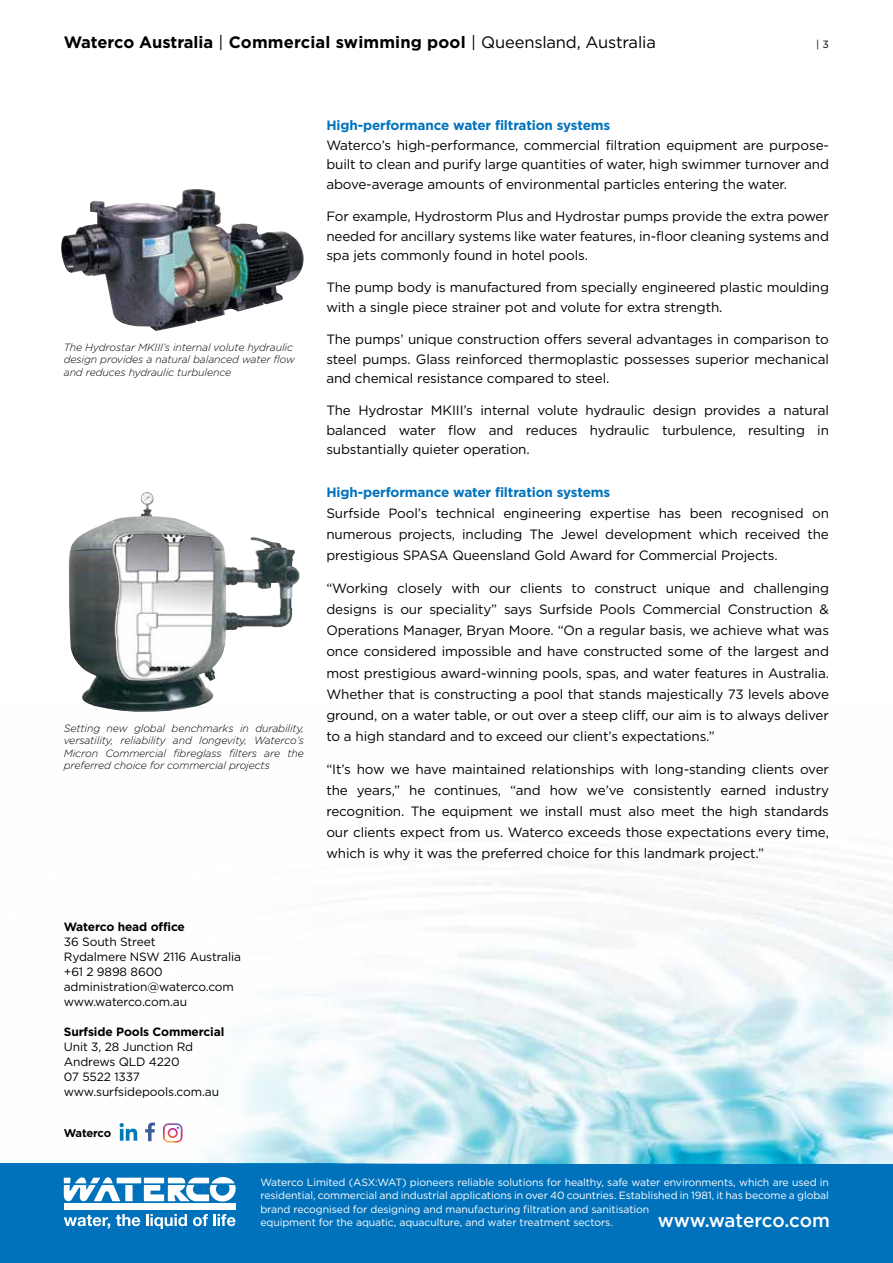
<style>
.page{position:relative;width:893px;height:1263px;background:#fff}
.page>*{position:absolute;margin:0;border:0;box-sizing:border-box;transform-origin:0 0}
.t1{font:500 18.75px "Gotham";letter-spacing:-.01em;color:#fff}
.t2{font:700 16.5px "Gotham HTF";color:#000}
.t3{font:13.5px/21px "Gotham HTF";letter-spacing:-.01em;color:#000;text-align:justify}
.t4{font:700 13.5px "Gotham HTF";letter-spacing:-.01em;color:#0072bc}
.t5{font:12px/15px "Gotham HTF";letter-spacing:-.01em;color:#000}
.t6{font:700 12px "Gotham HTF";letter-spacing:-.01em;color:#000}
.t7{font:700 11.25px "Gotham HTF";letter-spacing:-.025em;color:#000}
.t8{font:10.5px/13.5px "Gotham HTF";letter-spacing:-.01em;color:#fff}
.t9{font:italic 300 10.5px/12.6px "Gotham HTF";letter-spacing:-.01em;color:#000;text-align:justify}
.t10{font:10.5px "Gotham HTF";color:#000}
.s1{font-weight:400}
</style>
<div class="page">
<div style="left:0;top:1163px;width:893px;height:100px;background:#0072bc"></div>
<svg style="left:64px;top:1177px;width:56px;height:24px"></svg>
<div style="left:64px;top:1203px;width:172px;height:7px;background:#fff"></div>
<svg style="left:64px;top:1215px;width:46px;height:14px"></svg>
<svg style="left:116px;top:1214px;width:24px;height:12px"></svg>
<svg style="left:146px;top:1214px;width:41px;height:15px"></svg>
<svg style="left:193px;top:1214px;width:43px;height:12px"></svg>
<div style="left:125px;top:1185px;width:8px;height:16px;background:#fff"></div>
<div style="left:117px;top:1178px;width:24px;height:5px;background:#fff"></div>
<svg style="left:144px;top:1177px;width:92px;height:24px"></svg>
<img style="left:119px;top:863px;width:774px;height:300px">
<svg style="left:145px;top:1122px;width:10px;height:19px"></svg>
<svg style="left:163px;top:1123px;width:20px;height:19px"></svg>
<svg style="left:120px;top:1123px;width:17px;height:18px"></svg>
<img style="left:61px;top:189px;width:243px;height:142px">
<img style="left:69px;top:492px;width:231px;height:220px">
<p class="t2" style="left:64px;top:33px;width:594px">Waterco Australia <span class="s1">|</span> Commercial swimming pool <span class="s1">| Queensland, Australia</span></p>
<p class="t10" style="left:816px;top:39px;width:14px">| 3</p>
<p class="t9" style="left:64px;top:341px;width:233px;text-align:left">The Hydrostar MKIII’s internal volute hydraulic design provides a natural balanced water flow and reduces hydraulic turbulence</p>
<p class="t9" style="left:64px;top:721px;width:242px">Setting new global benchmarks in durability, versatility, reliability and longevity, Waterco’s Micron Commercial fibreglass filters are the preferred choice for commercial projects</p>
<p class="t4" style="left:326px;top:118px;width:285px">High-performance water filtration systems</p>
<p class="t3" style="left:326px;top:135px;width:504px;line-height:19.5px">Waterco’s high-performance, commercial filtration equipment are purpose&shy;built to clean and purify large quantities of water, high swimmer turnover and above-average amounts of environmental particles entering the water.</p>
<p class="t3" style="left:326px;top:206px;width:504px;line-height:19.5px">For example, Hydrostorm Plus and Hydrostar pumps provide the extra power needed for ancillary systems like water features, in-floor cleaning systems and spa jets commonly found in hotel pools.</p>
<p class="t3" style="left:326px;top:278px;width:504px;line-height:19.5px">The pump body is manufactured from specially engineered plastic moulding with a single piece strainer pot and volute for extra strength.</p>
<p class="t3" style="left:326px;top:329px;width:504px;line-height:19.5px">The pumps’ unique construction offers several advantages in comparison to steel pumps. Glass reinforced thermoplastic possesses superior mechanical and chemical resistance compared to steel.</p>
<p class="t3" style="left:326px;top:401px;width:504px;line-height:19.5px">The Hydrostar MKIII’s internal volute hydraulic design provides a natural balanced water flow and reduces hydraulic turbulence, resulting in substantially quieter operation.</p>
<p class="t4" style="left:326px;top:484px;width:285px">High-performance water filtration systems</p>
<p class="t3" style="left:326px;top:502px;width:504px">Surfside Pool’s technical engineering expertise has been recognised on numerous projects, including The Jewel development which received the prestigious SPASA Queensland Gold Award for Commercial Projects.</p>
<p class="t3" style="left:326px;top:578px;width:504px">“Working closely with our clients to construct unique and challenging designs is our speciality” says Surfside Pools Commercial Construction &amp; Operations Manager, Bryan Moore. “On a regular basis, we achieve what was once considered impossible and have constructed some of the largest and most prestigious award-winning pools, spas, and water features in Australia.<br>Whether that is constructing a pool that stands majestically 73 levels above ground, on a water table, or out over a steep cliff, our aim is to always deliver to a high standard and to exceed our client’s expectations.”</p>
<p class="t3" style="left:326px;top:759px;width:504px">“It’s how we have maintained relationships with long-standing clients over the years,” he continues, “and how we’ve consistently earned industry recognition. The equipment we install must also meet the high standards our clients expect from us. Waterco exceeds those expectations every time, which is why it was the preferred choice for this landmark project.”</p>
<p class="t6" style="left:64px;top:919px;width:123px">Waterco head office</p>
<p class="t5" style="left:64px;top:934px;width:179px">36 South Street<br>Rydalmere NSW 2116 Australia +61 2 9898 8600 administration@waterco.com www.waterco.com.au</p>
<p class="t6" style="left:64px;top:1024px;width:162px">Surfside Pools Commercial</p>
<p class="t5" style="left:64px;top:1039px;width:157px">Unit 3, 28 Junction Rd<br>Andrews QLD 4220<br>07 5522 1337 www.surfsidepools.com.au</p>
<p class="t7" style="left:64px;top:1126px;width:49px">Waterco</p>
<p class="t8" style="left:260px;top:1175px;width:570px">Waterco Limited (ASX:WAT) pioneers reliable solutions for healthy, safe water environments, which are used in residential, commercial and industrial applications in over 40 countries. Established in 1981, it has become a global brand recognised for designing and manufacturing filtration and sanitisation<br>equipment for the aquatic, aquaculture, and water treatment sectors.</p>
<h1 class="t1" style="left:658px;top:1207px;width:174px">www.waterco.com</h1>
</div>
